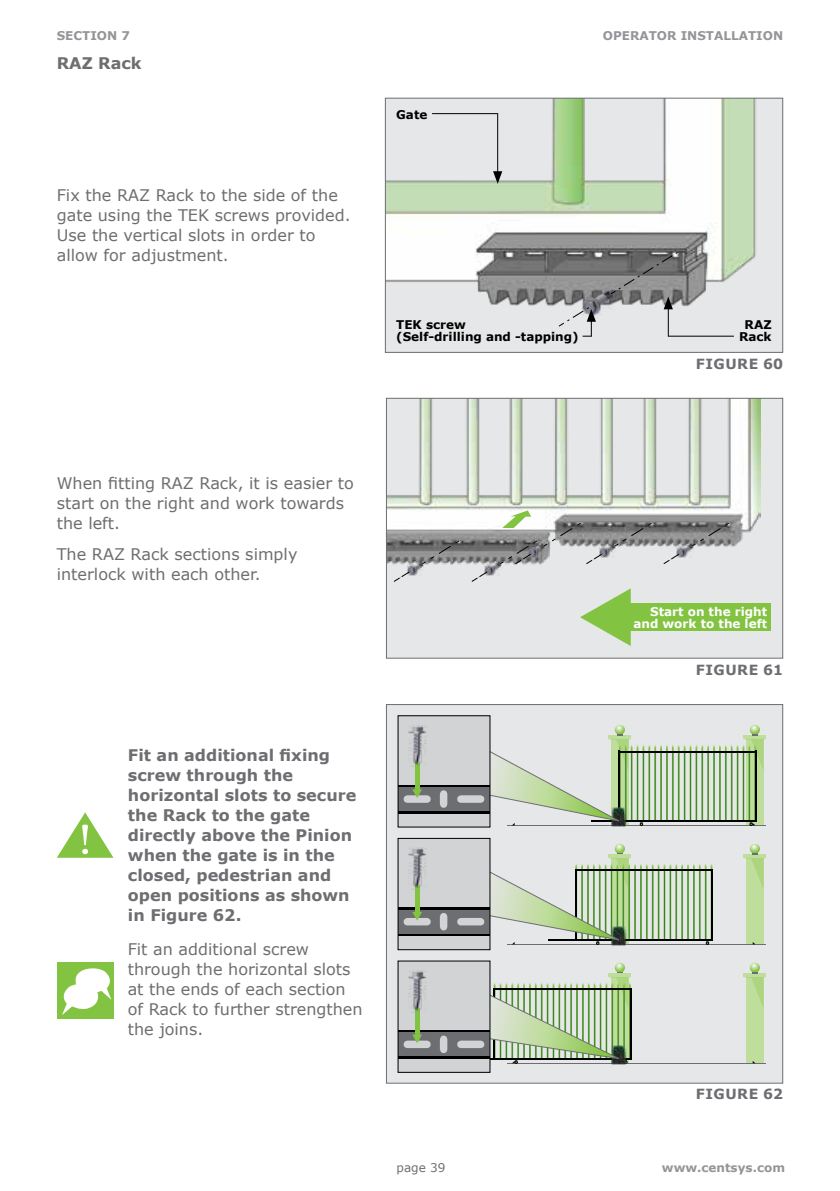
<style>
.page{position:relative;width:840px;height:1191px;background:#fff}
.page>*{position:absolute;margin:0;border:0;box-sizing:border-box;transform-origin:0 0}
.t1{font:16px/20px "Verdana";color:#6d6e71}
.t2{font:700 16px/20px "Verdana";color:#6d6e71}
.t3{font:700 14px "Verdana";letter-spacing:.035em;color:#6d6e71}
.t4{font:700 12px/12px "Verdana";color:#000}
.t5{font:700 12px "Verdana";color:#939598}
.t6{font:700 12px/12px "Verdana";color:#fff;text-align:right}
.t7{font:12px "Verdana";color:#6d6e71}
</style>
<div class="page">
<svg style="left:384px;top:97px;width:399px;height:256px"></svg>
<img style="left:582px;top:290px;width:30px;height:26px">
<hr style="left:667px;top:306px;width:1px;height:31px;background:#000">
<svg style="left:608px;top:251px;width:70px;height:58px;background:#7f7f7f"></svg>
<hr style="left:497px;top:113px;width:1px;height:61px;background:#000">
<svg style="left:493px;top:171px;width:9px;height:13px"></svg>
<svg style="left:557px;top:306px;width:38px;height:31px"></svg>
<hr style="left:668px;top:336px;width:65px;height:1px;background:#000">
<hr style="left:432px;top:113px;width:65px;height:1px;background:#000">
<svg style="left:386px;top:397px;width:397px;height:262px;background:#dadcda"></svg>
<svg style="left:690px;top:522px;width:39px;height:25px"></svg>
<svg style="left:613px;top:522px;width:39px;height:25px"></svg>
<svg style="left:420px;top:539px;width:40px;height:26px"></svg>
<img style="left:676px;top:544px;width:16px;height:14px">
<img style="left:604px;top:544px;width:11px;height:14px">
<img style="left:484px;top:561px;width:17px;height:14px">
<img style="left:407px;top:561px;width:16px;height:14px">
<svg style="left:662px;top:552px;width:19px;height:13px"></svg>
<svg style="left:470px;top:570px;width:19px;height:13px"></svg>
<svg style="left:392px;top:570px;width:19px;height:13px"></svg>
<svg style="left:579px;top:588px;width:51px;height:58px;background:#c1d9aa"></svg>
<div style="left:611px;top:603px;width:159px;height:28px;background:#82c341"></div>
<svg style="left:498px;top:510px;width:106px;height:55px"></svg>
<div style="left:386px;top:704px;width:397px;height:380px;background:#e6e7e8"></div>
<div style="left:745px;top:858px;width:18px;height:86px;background:#bfdd9b"></div>
<hr style="left:507px;top:944px;width:258px;height:1px;background:#6d6e71">
<svg style="left:743px;top:843px;width:22px;height:46px"></svg>
<img style="left:611px;top:944px;width:15px;height:1px">
<div style="left:745px;top:977px;width:18px;height:86px;background:#bfdd9b"></div>
<hr style="left:507px;top:1063px;width:258px;height:1px;background:#6d6e71">
<svg style="left:743px;top:962px;width:22px;height:46px"></svg>
<hr style="left:629px;top:988px;width:2px;height:71px;background:#000">
<img style="left:611px;top:1063px;width:15px;height:1px">
<svg style="left:490px;top:725px;width:275px;height:101px;background:#c4d1bc"></svg>
<svg style="left:490px;top:843px;width:222px;height:101px;background:#c3d0bb"></svg>
<svg style="left:490px;top:962px;width:140px;height:101px;background:#b7c9ab"></svg>
<div style="left:398px;top:715px;width:91px;height:112px;background:#d1d3d4"></div>
<div style="left:398px;top:785px;width:91px;height:28px;background:linear-gradient(to right,#000,#000)"></div>
<div style="left:398px;top:787px;width:91px;height:23px;background:#6d6e71"></div>
<div style="left:403px;top:795px;width:27px;height:8px;background:#d1d3d4;border-radius:4px"></div>
<div style="left:457px;top:795px;width:27px;height:8px;background:#d1d3d4;border-radius:4px"></div>
<div style="left:439px;top:790px;width:8px;height:17px;background:#d1d3d4;border-radius:4px"></div>
<div style="left:397px;top:715px;width:93px;height:112px;border:1px solid #000"></div>
<svg style="left:412px;top:789px;width:10px;height:9px"></svg>
<div style="left:414px;top:760px;width:5px;height:32px;background:#82c341"></div>
<img style="left:408px;top:725px;width:18px;height:41px">
<div style="left:398px;top:838px;width:91px;height:111px;background:#d1d3d4"></div>
<svg style="left:399px;top:907px;width:89px;height:29px"></svg>
<div style="left:398px;top:910px;width:91px;height:23px;background:#6d6e71"></div>
<div style="left:403px;top:918px;width:27px;height:7px;background:#d1d3d4;border-radius:4px"></div>
<div style="left:457px;top:918px;width:27px;height:7px;background:#d1d3d4;border-radius:4px"></div>
<div style="left:439px;top:913px;width:8px;height:17px;background:#d1d3d4;border-radius:4px"></div>
<div style="left:397px;top:838px;width:93px;height:112px;border:1px solid #000"></div>
<svg style="left:412px;top:912px;width:10px;height:8px"></svg>
<div style="left:414px;top:883px;width:5px;height:32px;background:#82c341"></div>
<img style="left:408px;top:848px;width:18px;height:41px">
<div style="left:398px;top:961px;width:91px;height:111px;background:#d1d3d4"></div>
<div style="left:398px;top:1030px;width:91px;height:28px;background:linear-gradient(to right,#000,#000)"></div>
<div style="left:398px;top:1032px;width:91px;height:23px;background:#6d6e71"></div>
<div style="left:403px;top:1040px;width:27px;height:8px;background:#d1d3d4;border-radius:4px"></div>
<div style="left:457px;top:1040px;width:27px;height:8px;background:#d1d3d4;border-radius:4px"></div>
<div style="left:439px;top:1035px;width:8px;height:18px;background:#d1d3d4;border-radius:4px"></div>
<svg style="left:412px;top:1034px;width:10px;height:9px"></svg>
<div style="left:414px;top:1005px;width:5px;height:33px;background:#82c341"></div>
<img style="left:408px;top:970px;width:18px;height:42px">
<svg style="left:57px;top:812px;width:56px;height:45px"></svg>
<div style="left:57px;top:962px;width:56px;height:57px;background:#82c341"></div>
<svg style="left:62px;top:968px;width:50px;height:47px"></svg>
<p class="t5" style="left:57px;top:27px;width:75px">SECTION 7</p>
<p class="t5" style="left:602px;top:27px;width:182px">OPERATOR INSTALLATION</p>
<p class="t2" style="left:57px;top:53px;width:86px">RAZ Rack</p>
<p class="t1" style="left:57px;top:185px;width:295px">Fix the RAZ Rack to the side of the gate using the TEK screws provided.<br>Use the vertical slots in order to allow for adjustment.</p>
<p class="t4" style="left:396px;top:108px;width:33px">Gate</p>
<p class="t4" style="left:396px;top:318px;width:184px">TEK screw<br>(Self-drilling and -tapping)</p>
<p class="t4" style="left:738px;top:318px;width:34px;text-align:center">RAZ<br>Rack</p>
<p class="t3" style="left:695px;top:354px;width:89px">FIGURE 60</p>
<p class="t1" style="left:57px;top:473px;width:298px">When fitting RAZ Rack, it is easier to start on the right and work towards the left.</p>
<p class="t1" style="left:57px;top:544px;width:242px">The RAZ Rack sections simply interlock with each other.</p>
<p class="t2" style="left:128px;top:745px;width:230px">Fit an additional fixing screw through the horizontal slots to secure the Rack to the gate directly above the Pinion when the gate is in the closed, pedestrian and open positions as shown in Figure 62.</p>
<p class="t1" style="left:128px;top:939px;width:236px">Fit an additional screw through the horizontal slots at the ends of each section of Rack to further strengthen the joins.</p>
<p class="t6" style="left:633px;top:605px;width:135px">Start on the right and work to the left</p>
<p class="t3" style="left:695px;top:660px;width:89px">FIGURE 61</p>
<p class="t3" style="left:695px;top:1084px;width:89px">FIGURE 62</p>
<p class="t7" style="left:396px;top:1159px;width:50px">page 39</p>
<p class="t5" style="left:661px;top:1159px;width:124px">www.centsys.com</p>
</div>
